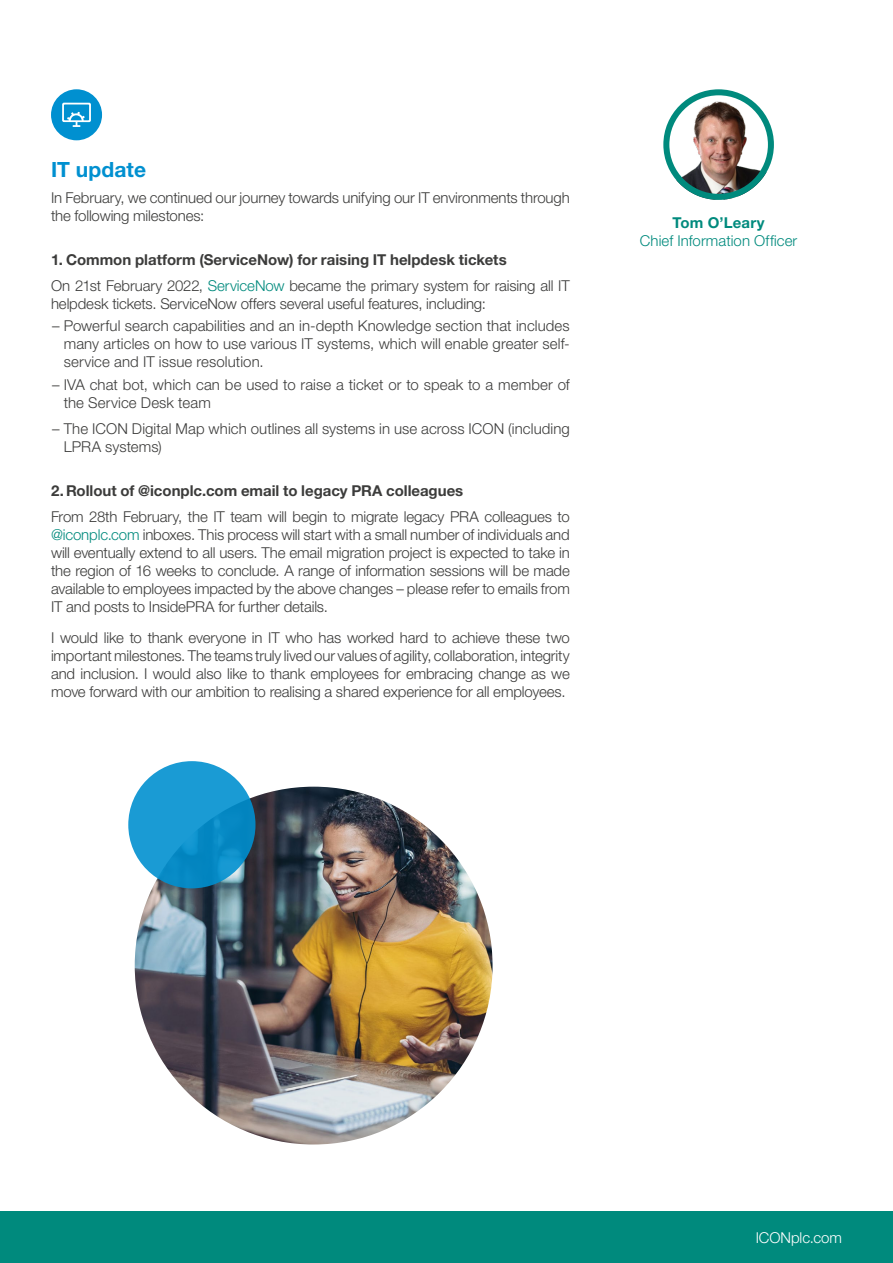
<style>
.page{position:relative;width:893px;height:1263px;background:#fff}
.page>*{position:absolute;margin:0;border:0;box-sizing:border-box;transform-origin:0 0}
.t1{font:700 21px "Helvetica Neue LT Std";letter-spacing:.005em;color:#0090d0}
.t2{font:300 15px/18px "Helvetica Neue LT Std";letter-spacing:-.005em;color:#3c3c3b}
.t3{font:700 15px "Helvetica Neue LT Std";letter-spacing:-.005em;color:#3c3c3b}
.t4{font:300 15px "Helvetica Neue LT Std";letter-spacing:.005em;color:#008a7d}
.t5{font:300 15px "Helvetica Neue LT Std";letter-spacing:-.005em;color:#fff}
.t6{font:700 15px "Helvetica Neue LT Std";letter-spacing:.01em;color:#008a7d}
.s1{font-weight:700}
.s2{color:#008a7d}
</style>
<div class="page">
<div style="left:0;top:1212px;width:893px;height:51px;background:#008a7d"></div>
<div style="left:51px;top:89px;width:51px;height:51px;background:#0090d0;border-radius:50%"></div>
<svg style="left:62px;top:103px;width:29px;height:24px"></svg>
<img style="left:135px;top:787px;width:358px;height:357px;border-radius:179px">
<svg style="left:128px;top:761px;width:127px;height:127px;background:#1394ce"></svg>
<img style="left:663px;top:89px;width:111px;height:111px;border-radius:55px">
<div style="left:663px;top:89px;width:111px;height:111px;border:6px solid #008a7d;border-radius:50%"></div>
<h1 class="t1" style="left:51px;top:156px;width:97px">IT update</h1>
<p class="t2" style="left:51px;top:188px;width:520px">In February, we continued our journey towards unifying our IT environments through the following milestones:</p>
<p class="t2" style="left:51px;top:246px;width:520px;line-height:26.5px"><span class="s1">1. Common platform (ServiceNow) for raising IT helpdesk tickets<br></span>On 21st February 2022, <span class="s2">ServiceNow</span> became the primary system for raising all IT</p>
<p class="t2" style="left:51px;top:294px;width:436px">helpdesk tickets. ServiceNow offers several useful features, including:</p>
<p class="t2" style="left:64px;top:317px;width:507px;text-align:justify;text-indent:-12px">– Powerful search capabilities and an in-depth Knowledge section that includes many articles on how to use various IT systems, which will enable greater self&shy;service and IT issue resolution.</p>
<p class="t2" style="left:64px;top:375px;width:507px;text-indent:-12px">– IVA chat bot, which can be used to raise a ticket or to speak to a member of the Service Desk team</p>
<p class="t2" style="left:64px;top:419px;width:508px;text-indent:-12px">– The ICON Digital Map which outlines all systems in use across ICON (including<br>LPRA systems)</p>
<p class="t3" style="left:51px;top:481px;width:414px">2.Rollout of @iconplc.com email to legacy PRA colleagues</p>
<p class="t2" style="left:51px;top:507px;width:520px;text-align:justify">From 28th February, the IT team will begin to migrate legacy PRA colleagues to <span class="s2">@iconplc.com</span> inboxes. This process will start with a small number of individuals and will eventually extend to all users. The email migration project is expected to take in the region of 16 weeks to conclude. A range of information sessions will be made available to employees impacted by the above changes – please refer to emails from IT and posts to InsidePRA for further details.</p>
<p class="t2" style="left:51px;top:628px;width:520px;text-align:justify">I would like to thank everyone in IT who has worked hard to achieve these two important milestones. The teams truly lived our values of agility, collaboration, integrity and inclusion. I would also like to thank employees for embracing change as we move forward with our ambition to realising a shared experience for all employees.</p>
<p class="t6" style="left:672px;top:213px;width:94px">Tom O’Leary</p>
<p class="t4" style="left:640px;top:231px;width:159px">Chief Information Officer</p>
<p class="t5" style="left:756px;top:1228px;width:88px">ICONplc.com</p>
</div>
